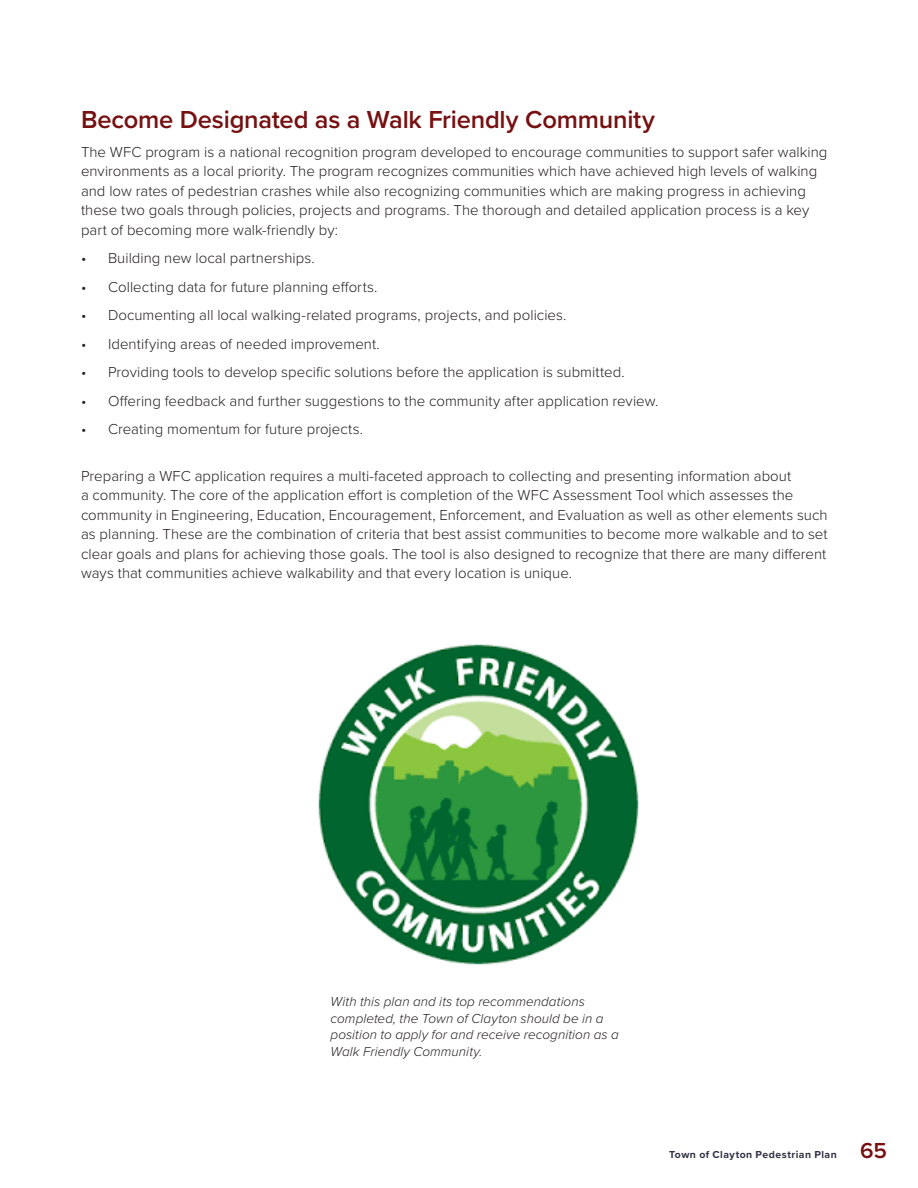
<style>
.page{position:relative;width:918px;height:1188px;background:#fff}
.page>*{position:absolute;margin:0;border:0;box-sizing:border-box;transform-origin:0 0}
.t1{font:600 25.5px "Proxima Nova";letter-spacing:-.01em;color:#761011}
.Clayton_body{font:300 15px/19.5px "Proxima Nova";color:#231f20}
.t2{font:italic 300 13.5px/16.5px "Proxima Nova";letter-spacing:.005em;color:#231f20}
.t3{font:700 10.5px "Proxima Nova";letter-spacing:.045em;color:#2f3143}
.s1{font-weight:600;font-size:22.5px;color:#761011}
</style>
<div class="page">
<img style="left:318px;top:644px;width:321px;height:321px">
<h2 class="t1" style="left:81px;top:101px;width:575px">Become Designated as a Walk Friendly Community</h2>
<p class="Clayton_body" style="left:81px;top:141px;width:748px">The WFC program is a national recognition program developed to encourage communities to support safer walking environments as a local priority. The program recognizes communities which have achieved high levels of walking and low rates of pedestrian crashes while also recognizing communities which are making progress in achieving these two goals through policies, projects and programs. The thorough and detailed application process is a key part of becoming more walk-friendly by:</p>
<p class="Clayton_body" style="left:81px;top:248px;width:235px">• Building new local partnerships.</p>
<p class="Clayton_body" style="left:81px;top:276px;width:298px">• Collecting data for future planning efforts.</p>
<p class="Clayton_body" style="left:81px;top:305px;width:487px">• Documenting all local walking-related programs, projects, and policies.</p>
<p class="Clayton_body" style="left:81px;top:333px;width:300px">• Identifying areas of needed improvement.</p>
<p class="Clayton_body" style="left:81px;top:362px;width:545px">• Providing tools to develop specific solutions before the application is submitted.</p>
<p class="Clayton_body" style="left:81px;top:390px;width:579px">• Offering feedback and further suggestions to the community after application review.</p>
<p class="Clayton_body" style="left:81px;top:419px;width:284px">• Creating momentum for future projects.</p>
<p class="Clayton_body" style="left:81px;top:465px;width:748px">Preparing a WFC application requires a multi-faceted approach to collecting and presenting information about<br>a community. The core of the application effort is completion of the WFC Assessment Tool which assesses the community in Engineering, Education, Encouragement, Enforcement, and Evaluation as well as other elements such as planning. These are the combination of criteria that best assist communities to become more walkable and to set clear goals and plans for achieving those goals. The tool is also designed to recognize that there are many different ways that communities achieve walkability and that every location is unique.</p>
<p class="t2" style="left:331px;top:993px;width:290px">With this plan and its top recommendations completed, the Town of Clayton should be in a position to apply for and receive recognition as a Walk Friendly Community.</p>
<p class="t3" style="left:669px;top:1146px;width:219px">Town of Clayton Pedestrian Plan <span class="s1">65</span></p>
</div>
